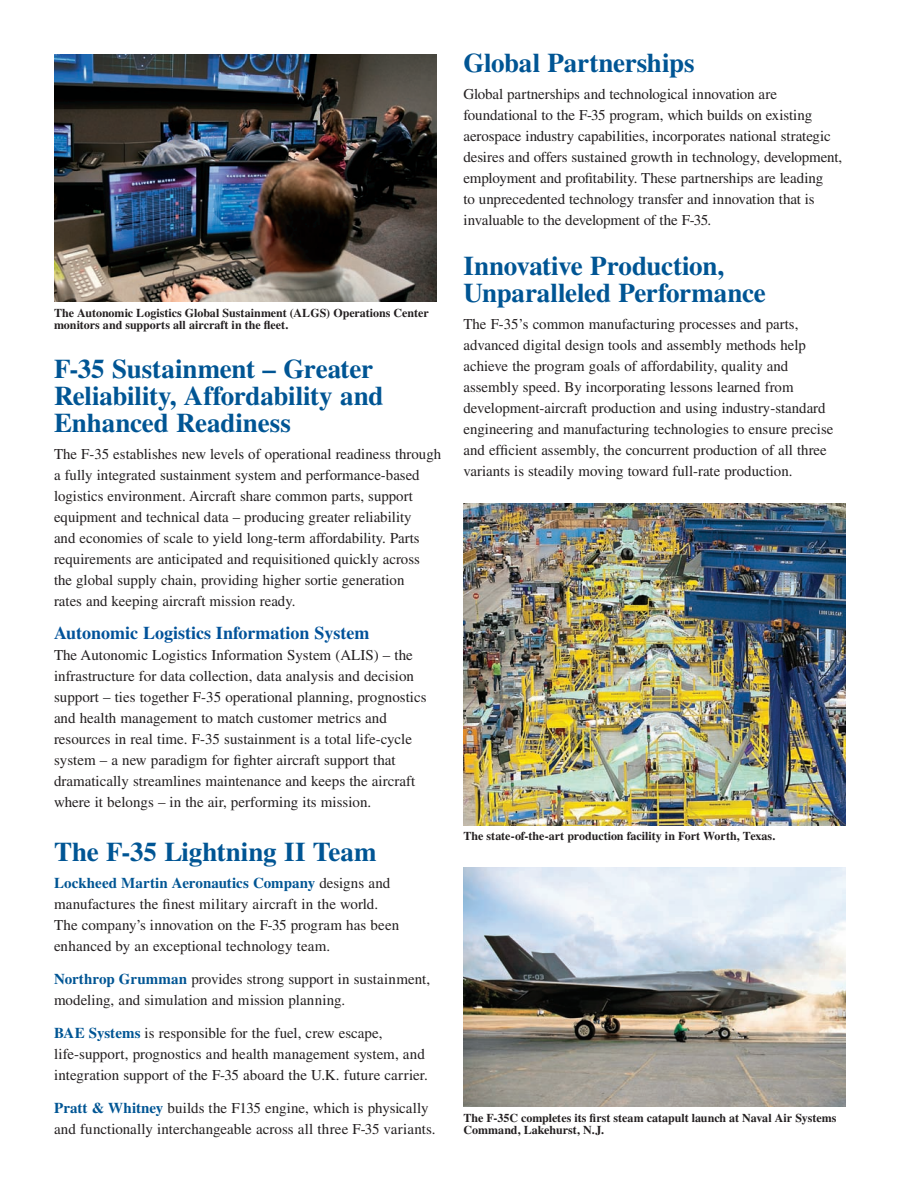
<style>
.page{position:relative;width:918px;height:1188px;background:#fff}
.page>*{position:absolute;margin:0;border:0;box-sizing:border-box;transform-origin:0 0}
.t1{font:700 27px/27px "Times LT Std";letter-spacing:-.01em;color:#005594}
.t2{font:700 18px "Times LT Std";color:#01529a}
.t3{font:15px/21px "Times LT Std";color:#231f20}
.t4{font:700 12px/12px "Times LT Std";color:#231f20}
.s1{font-weight:700;color:#005594}
</style>
<div class="page">
<img style="left:54px;top:54px;width:383px;height:247px">
<img style="left:463px;top:867px;width:383px;height:240px">
<img style="left:463px;top:503px;width:383px;height:322px">
<p class="t4" style="left:54px;top:307px;width:376px">The Autonomic Logistics Global Sustainment (ALGS) Operations Center monitors and supports all aircraft in the fleet.</p>
<h1 class="t1" style="left:54px;top:355px;width:331px">F-35 Sustainment – Greater<br>Reliability, Affordability and<br>Enhanced Readiness</h1>
<p class="t3" style="left:54px;top:444px;width:389px">The F-35 establishes new levels of operational readiness through a fully integrated sustainment system and performance-based logistics environment. Aircraft share common parts, support equipment and technical data – producing greater reliability<br>and economies of scale to yield long-term affordability. Parts requirements are anticipated and requisitioned quickly across the global supply chain, providing higher sortie generation<br>rates and keeping aircraft mission ready.</p>
<p class="t2" style="left:54px;top:623px;width:317px">Autonomic Logistics Information System</p>
<p class="t3" style="left:54px;top:645px;width:374px">The Autonomic Logistics Information System (ALIS) – the infrastructure for data collection, data analysis and decision support – ties together F-35 operational planning, prognostics and health management to match customer metrics and resources in real time. F-35 sustainment is a total life-cycle system – a new paradigm for fighter aircraft support that dramatically streamlines maintenance and keeps the aircraft where it belongs – in the air, performing its mission.</p>
<h1 class="t1" style="left:54px;top:837px;width:324px">The F-35 Lightning II Team</h1>
<p class="t3" style="left:54px;top:872px;width:347px"><span class="s1">Lockheed Martin Aeronautics Company</span> designs and manufactures the finest military aircraft in the world.<br>The company’s innovation on the F-35 program has been enhanced by an exceptional technology team.</p>
<p class="t3" style="left:54px;top:968px;width:378px"><span class="s1">Northrop Grumman</span> provides strong support in sustainment, modeling, and simulation and mission planning.</p>
<p class="t3" style="left:54px;top:1022px;width:375px"><span class="s1">BAE Systems</span> is responsible for the fuel, crew escape, life-support, prognostics and health management system, and integration support of the F-35 aboard the U.K. future carrier.</p>
<p class="t3" style="left:54px;top:1097px;width:383px"><span class="s1">Pratt &amp; Whitney</span> builds the F135 engine, which is physically and functionally interchangeable across all three F-35 variants.</p>
<h1 class="t1" style="left:463px;top:49px;width:233px">Global Partnerships</h1>
<p class="t3" style="left:463px;top:84px;width:380px">Global partnerships and technological innovation are foundational to the F-35 program, which builds on existing aerospace industry capabilities, incorporates national strategic desires and offers sustained growth in technology, development, employment and profitability. These partnerships are leading<br>to unprecedented technology transfer and innovation that is invaluable to the development of the F-35.</p>
<h1 class="t1" style="left:463px;top:252px;width:304px">Innovative Production,<br>Unparalleled Performance</h1>
<p class="t3" style="left:463px;top:313px;width:371px">The F-35’s common manufacturing processes and parts, advanced digital design tools and assembly methods help achieve the program goals of affordability, quality and assembly speed. By incorporating lessons learned from development-aircraft production and using industry-standard engineering and manufacturing technologies to ensure precise and efficient assembly, the concurrent production of all three variants is steadily moving toward full-rate production.</p>
<p class="t4" style="left:464px;top:830px;width:313px">The state-of-the-art production facility in Fort Worth, Texas.</p>
<p class="t4" style="left:464px;top:1112px;width:374px">The F-35C completes its first steam catapult launch at Naval Air Systems<br>Command, Lakehurst, N.J.</p>
</div>
